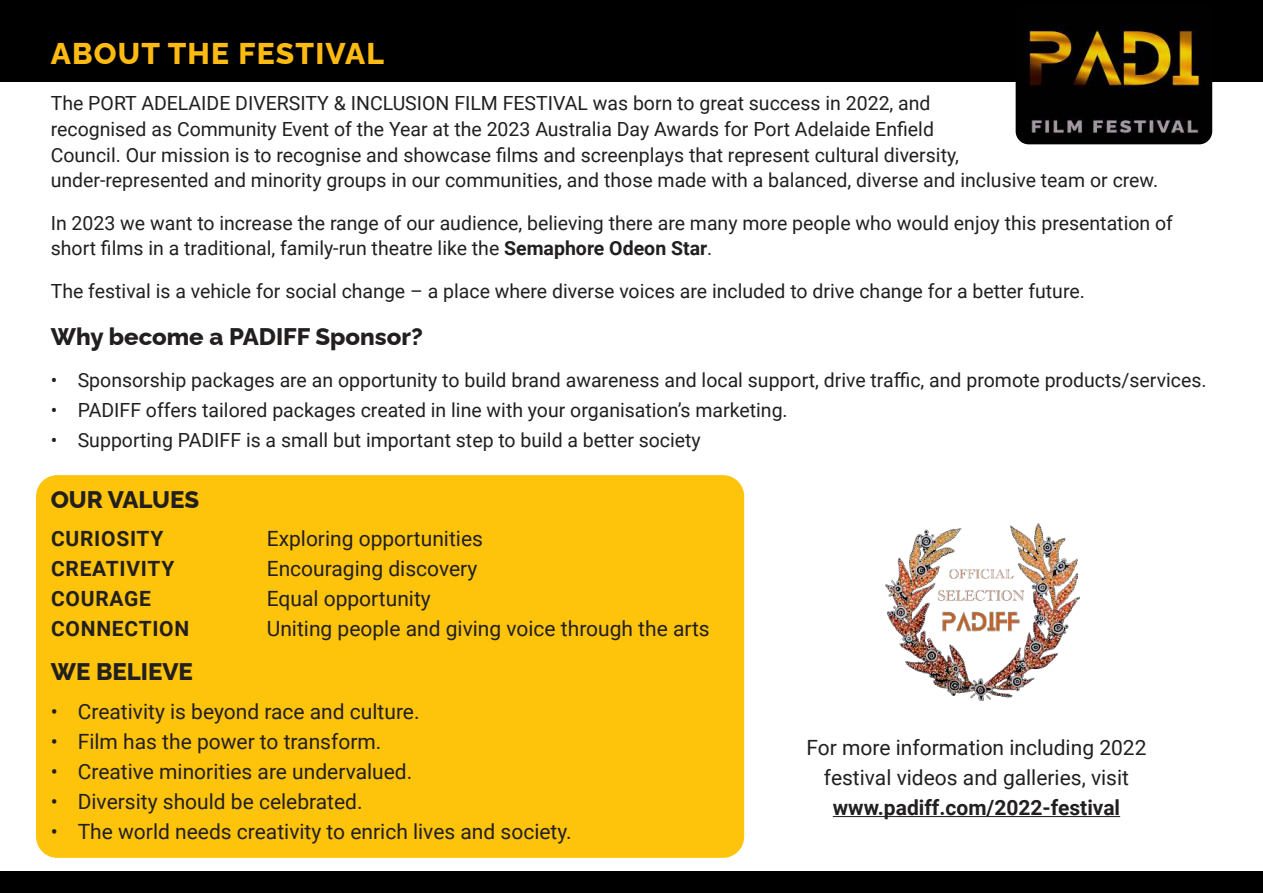
<style>
.page{position:relative;width:1263px;height:893px;background:#fff}
.page>*{position:absolute;margin:0;border:0;box-sizing:border-box;transform-origin:0 0}
.t1{font:800 30px "Raleway";letter-spacing:.04em;color:#fdba11}
.t2{font:800 24px "Raleway";color:#221f1f}
.t3{font:21px/30px "Roboto";color:#221f1f;text-align:center}
.t4{font:700 21px "Roboto";letter-spacing:.035em;color:#221f1f}
.t5{font:700 21px "Roboto";color:#221f1f}
.t6{font:19.5px/25.5px "Roboto";color:#221f1f}
.s1{font-weight:700}
</style>
<div class="page">
<div style="left:0;top:0;width:1263px;height:82px;background:#000"></div>
<div style="left:36px;top:475px;width:708px;height:383px;background:#fec30b;border-radius:21px"></div>
<img style="left:886px;top:524px;width:193px;height:176px">
<img style="left:1016px;top:23px;width:196px;height:121px">
<div style="left:0;top:871px;width:1263px;height:22px;background:#000"></div>
<hr style="left:833px;top:816px;width:287px;height:1px;background:#221f1f">
<h1 class="t1" style="left:51px;top:42px;width:335px">ABOUT THE FESTIVAL</h1>
<p class="t6" style="left:51px;top:92px;width:1109px">The PORT ADELAIDE DIVERSITY &amp; INCLUSION FILM FESTIVAL was born to great success in 2022, and<br>recognised as Community Event of the Year at the 2023 Australia Day Awards for Port Adelaide Enfield<br>Council. Our mission is to recognise and showcase films and screenplays that represent cultural diversity,<br>under-represented and minority groups in our communities, and those made with a balanced, diverse and inclusive team or crew.</p>
<p class="t6" style="left:51px;top:209px;width:1124px">In 2023 we want to increase the range of our audience, believing there are many more people who would enjoy this presentation of short films in a traditional, family-run theatre like the <span class="s1">Semaphore Odeon Star</span>.</p>
<p class="t6" style="left:51px;top:277px;width:1035px">The festival is a vehicle for social change – a place where diverse voices are included to drive change for a better future.</p>
<p class="t2" style="left:51px;top:327px;width:374px">Why become a PADIFF Sponsor?</p>
<p class="t6" style="left:51px;top:369px;width:1157px">• Sponsorship packages are an opportunity to build brand awareness and local support, drive traffic, and promote products/services.</p>
<p class="t6" style="left:51px;top:399px;width:738px">• PADIFF offers tailored packages created in line with your organisation’s marketing.</p>
<p class="t6" style="left:51px;top:428px;width:652px">• Supporting PADIFF is a small but important step to build a better society</p>
<p class="t2" style="left:51px;top:490px;width:150px">OUR VALUES</p>
<p class="t4" style="left:51px;top:530px;width:114px">CURIOSITY</p>
<p class="t3" style="left:267px;top:523px;width:218px">Exploring opportunities</p>
<p class="t4" style="left:51px;top:560px;width:125px">CREATIVITY</p>
<p class="t3" style="left:267px;top:555px;width:212px">Encouraging discovery</p>
<p class="t4" style="left:51px;top:590px;width:101px">COURAGE</p>
<p class="t3" style="left:267px;top:583px;width:166px">Equal opportunity</p>
<p class="t4" style="left:51px;top:620px;width:140px">CONNECTION</p>
<p class="t3" style="left:267px;top:613px;width:445px">Uniting people and giving voice through the arts</p>
<p class="t2" style="left:51px;top:663px;width:144px">WE BELIEVE</p>
<p class="t3" style="left:51px;top:698px;width:370px">• Creativity is beyond race and culture.</p>
<p class="t3" style="left:51px;top:728px;width:332px">• Film has the power to transform.</p>
<p class="t3" style="left:51px;top:758px;width:363px">• Creative minorities are undervalued.</p>
<p class="t3" style="left:51px;top:788px;width:313px">• Diversity should be celebrated.</p>
<p class="t3" style="left:51px;top:818px;width:522px">• The world needs creativity to enrich lives and society.</p>
<p class="t3" style="left:806px;top:734px;width:342px">For more information including 2022 festival videos and galleries, visit</p>
<p class="t5" style="left:833px;top:799px;width:289px">www.padiff.com/2022-festival</p>
</div>
